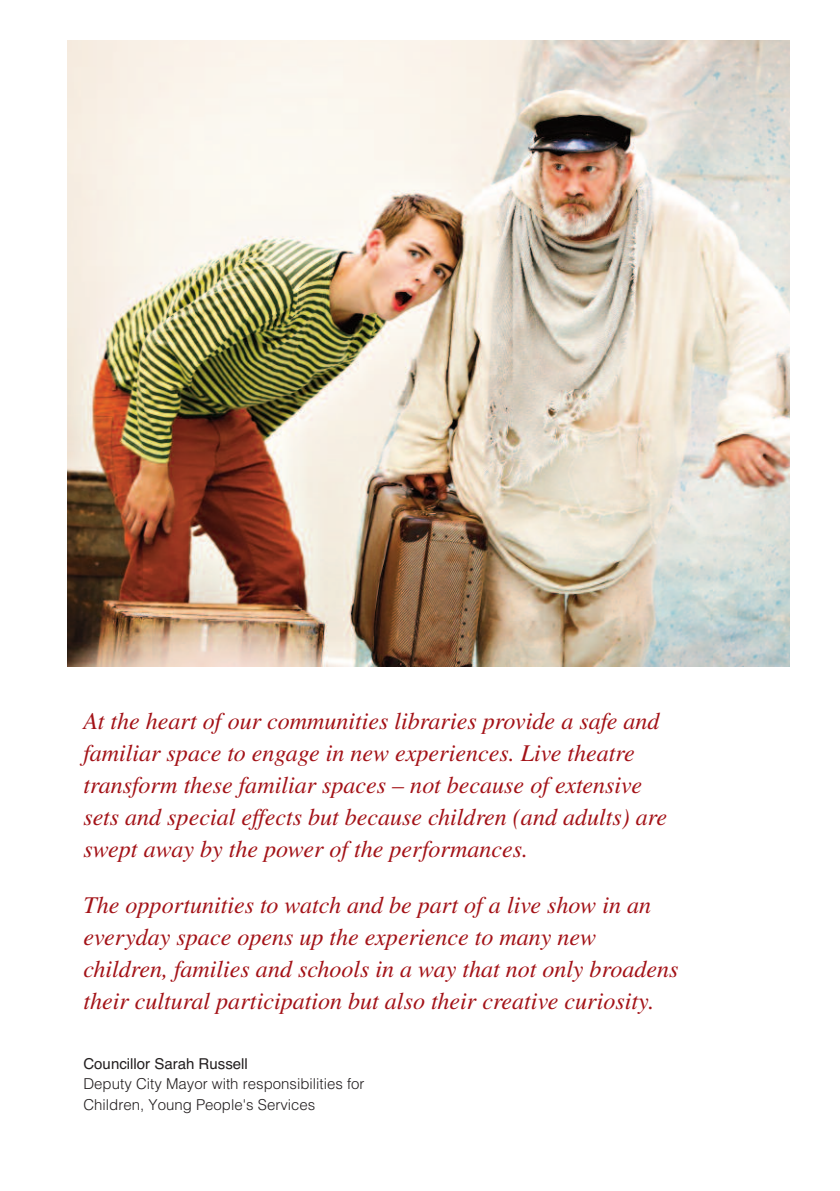
<style>
.page{position:relative;width:840px;height:1191px;background:#fff}
.page>*{position:absolute;margin:0;border:0;box-sizing:border-box;transform-origin:0 0}
.t1{font:italic 24px/32px "STIX General";color:#a31217}
.t2{font:300 15px/20.8px "Helvetica";color:#231f20}
.t3{font:15px "Helvetica";color:#231f20}
</style>
<div class="page">
<img style="left:67px;top:40px;width:722px;height:626px">
<p class="t1" style="left:83px;top:705px;width:585px">At the heart of our communities libraries provide a safe and familiar space to engage in new experiences. Live theatre transform these familiar spaces – not because of extensive sets and special effects but because children (and adults) are swept away by the power of the performances.</p>
<p class="t1" style="left:83px;top:889px;width:596px">The opportunities to watch and be part of a live show in an everyday space opens up the experience to many new children, families and schools in a way that not only broadens their cultural participation but also their creative curiosity.</p>
<p class="t3" style="left:83px;top:1054px;width:166px">Councillor Sarah Russell</p>
<p class="t2" style="left:83px;top:1072px;width:282px">Deputy City Mayor with responsibilities for<br>Children, Young People's Services</p>
</div>
